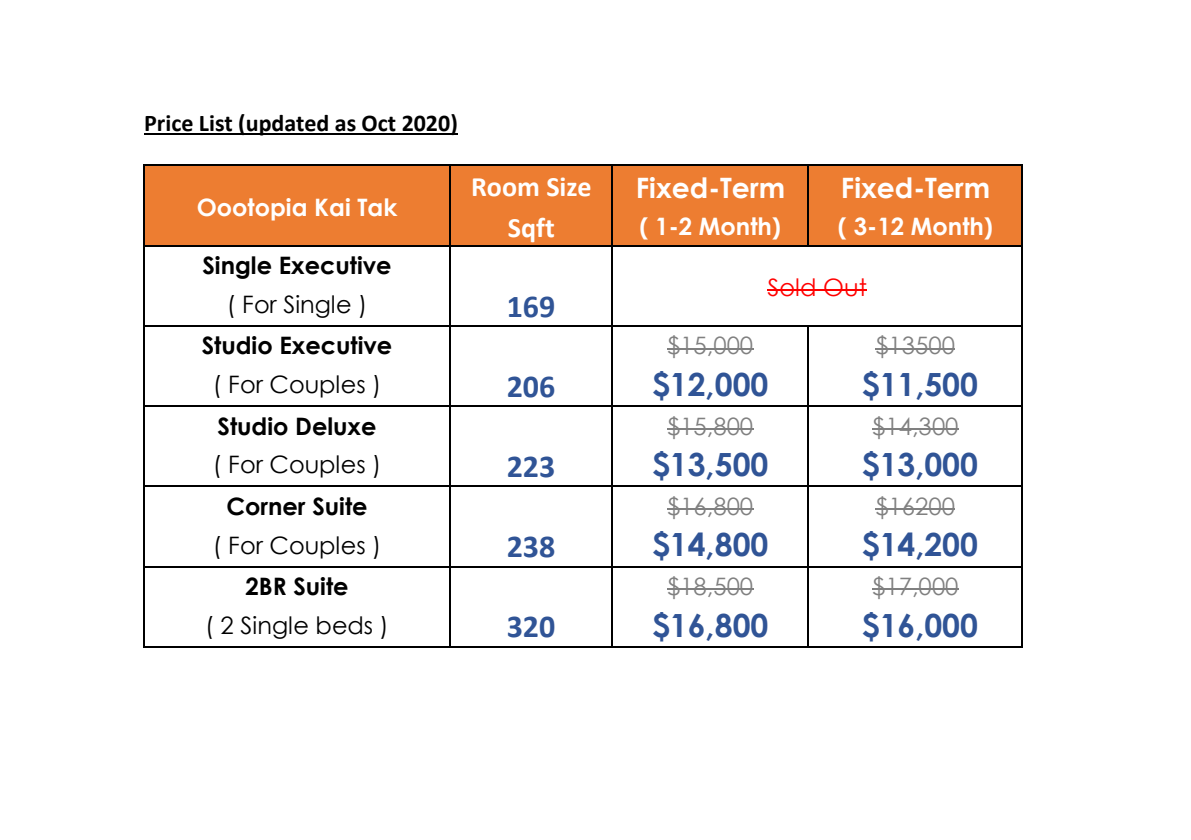
<style>
.page{position:relative;width:1191px;height:840px;background:#fff}
.page>*{position:absolute;margin:0;border:0;box-sizing:border-box;transform-origin:0 0}
.t1{font:700 32px "Century Gothic";color:#305496}
.t2{font:700 32px "Calibri";color:#305496}
.t3{font:700 28px "Century Gothic";color:#fff}
.t4{font:700 28px "Calibri";color:#fff}
.t5{font:700 24px "Century Gothic";color:#000}
.t6{font:24px "Century Gothic";color:#000}
.t7{font:24px "Century Gothic";letter-spacing:-.005em;color:#808080}
.t8{font:700 24px "Century Gothic";color:#fff}
.t9{font:700 24px "Calibri";color:#000}
.t10{font:24px "Century Gothic";color:#f00}
</style>
<div class="page">
<hr style="left:144px;top:133px;width:314px;height:2px;background:#000">
<div style="left:145px;top:166px;width:305px;height:79px;background:#ed7d31"></div>
<div style="left:451px;top:166px;width:160px;height:38px;background:#ed7d31"></div>
<div style="left:612px;top:166px;width:195px;height:38px;background:#ed7d31"></div>
<div style="left:808px;top:166px;width:213px;height:38px;background:#ed7d31"></div>
<hr style="left:145px;top:164px;width:304px;height:2px;background:#000">
<hr style="left:451px;top:164px;width:160px;height:2px;background:#000">
<hr style="left:613px;top:164px;width:194px;height:2px;background:#000">
<hr style="left:809px;top:164px;width:212px;height:2px;background:#000">
<hr style="left:143px;top:166px;width:2px;height:38px;background:#000">
<hr style="left:449px;top:166px;width:2px;height:38px;background:#000">
<hr style="left:611px;top:166px;width:2px;height:38px;background:#000">
<hr style="left:807px;top:166px;width:2px;height:38px;background:#000">
<hr style="left:1021px;top:166px;width:2px;height:38px;background:#000">
<div style="left:451px;top:206px;width:160px;height:39px;background:#ed7d31"></div>
<div style="left:612px;top:206px;width:195px;height:39px;background:#ed7d31"></div>
<div style="left:808px;top:206px;width:213px;height:39px;background:#ed7d31"></div>
<hr style="left:451px;top:204px;width:160px;height:2px;background:#ed7d31">
<hr style="left:613px;top:204px;width:194px;height:2px;background:#ed7d31">
<hr style="left:809px;top:204px;width:212px;height:2px;background:#ed7d31">
<hr style="left:143px;top:206px;width:2px;height:39px;background:#000">
<hr style="left:449px;top:206px;width:2px;height:39px;background:#000">
<hr style="left:611px;top:206px;width:2px;height:39px;background:#000">
<hr style="left:807px;top:206px;width:2px;height:39px;background:#000">
<hr style="left:1021px;top:206px;width:2px;height:39px;background:#000">
<hr style="left:767px;top:290px;width:100px;height:1px;background:#f00">
<hr style="left:145px;top:245px;width:304px;height:2px;background:#000">
<hr style="left:451px;top:245px;width:160px;height:2px;background:#000">
<hr style="left:613px;top:245px;width:194px;height:2px;background:#000">
<hr style="left:809px;top:245px;width:212px;height:2px;background:#000">
<hr style="left:143px;top:247px;width:2px;height:34px;background:#000">
<hr style="left:449px;top:247px;width:2px;height:34px;background:#000">
<hr style="left:611px;top:247px;width:2px;height:34px;background:#000">
<hr style="left:1021px;top:247px;width:2px;height:34px;background:#000">
<hr style="left:143px;top:281px;width:2px;height:44px;background:#000">
<hr style="left:449px;top:281px;width:2px;height:44px;background:#000">
<hr style="left:611px;top:281px;width:2px;height:44px;background:#000">
<hr style="left:1021px;top:281px;width:2px;height:44px;background:#000">
<hr style="left:667px;top:348px;width:86px;height:1px;background:#808080">
<hr style="left:875px;top:348px;width:80px;height:1px;background:#808080">
<hr style="left:145px;top:325px;width:304px;height:2px;background:#000">
<hr style="left:451px;top:325px;width:160px;height:2px;background:#000">
<hr style="left:613px;top:325px;width:194px;height:2px;background:#000">
<hr style="left:809px;top:325px;width:212px;height:2px;background:#000">
<hr style="left:143px;top:327px;width:2px;height:34px;background:#000">
<hr style="left:449px;top:327px;width:2px;height:34px;background:#000">
<hr style="left:611px;top:327px;width:2px;height:34px;background:#000">
<hr style="left:807px;top:327px;width:2px;height:34px;background:#000">
<hr style="left:1021px;top:327px;width:2px;height:34px;background:#000">
<hr style="left:143px;top:361px;width:2px;height:44px;background:#000">
<hr style="left:449px;top:361px;width:2px;height:44px;background:#000">
<hr style="left:611px;top:361px;width:2px;height:44px;background:#000">
<hr style="left:807px;top:361px;width:2px;height:44px;background:#000">
<hr style="left:1021px;top:361px;width:2px;height:44px;background:#000">
<hr style="left:667px;top:428px;width:86px;height:1px;background:#808080">
<hr style="left:872px;top:428px;width:87px;height:1px;background:#808080">
<hr style="left:145px;top:405px;width:304px;height:2px;background:#000">
<hr style="left:451px;top:405px;width:160px;height:2px;background:#000">
<hr style="left:613px;top:405px;width:194px;height:2px;background:#000">
<hr style="left:809px;top:405px;width:212px;height:2px;background:#000">
<hr style="left:143px;top:407px;width:2px;height:34px;background:#000">
<hr style="left:449px;top:407px;width:2px;height:34px;background:#000">
<hr style="left:611px;top:407px;width:2px;height:34px;background:#000">
<hr style="left:807px;top:407px;width:2px;height:34px;background:#000">
<hr style="left:1021px;top:407px;width:2px;height:34px;background:#000">
<hr style="left:143px;top:441px;width:2px;height:44px;background:#000">
<hr style="left:449px;top:441px;width:2px;height:44px;background:#000">
<hr style="left:611px;top:441px;width:2px;height:44px;background:#000">
<hr style="left:807px;top:441px;width:2px;height:44px;background:#000">
<hr style="left:1021px;top:441px;width:2px;height:44px;background:#000">
<hr style="left:667px;top:508px;width:86px;height:1px;background:#808080">
<hr style="left:875px;top:508px;width:80px;height:1px;background:#808080">
<hr style="left:145px;top:485px;width:304px;height:2px;background:#000">
<hr style="left:451px;top:485px;width:160px;height:2px;background:#000">
<hr style="left:613px;top:485px;width:194px;height:2px;background:#000">
<hr style="left:809px;top:485px;width:212px;height:2px;background:#000">
<hr style="left:143px;top:487px;width:2px;height:34px;background:#000">
<hr style="left:449px;top:487px;width:2px;height:34px;background:#000">
<hr style="left:611px;top:487px;width:2px;height:34px;background:#000">
<hr style="left:807px;top:487px;width:2px;height:34px;background:#000">
<hr style="left:1021px;top:487px;width:2px;height:34px;background:#000">
<hr style="left:143px;top:521px;width:2px;height:44px;background:#000">
<hr style="left:449px;top:521px;width:2px;height:44px;background:#000">
<hr style="left:611px;top:521px;width:2px;height:44px;background:#000">
<hr style="left:807px;top:521px;width:2px;height:44px;background:#000">
<hr style="left:1021px;top:521px;width:2px;height:44px;background:#000">
<hr style="left:667px;top:588px;width:86px;height:1px;background:#808080">
<hr style="left:872px;top:588px;width:87px;height:1px;background:#808080">
<hr style="left:145px;top:565px;width:304px;height:2px;background:#000">
<hr style="left:451px;top:565px;width:160px;height:2px;background:#000">
<hr style="left:613px;top:565px;width:194px;height:2px;background:#000">
<hr style="left:809px;top:565px;width:212px;height:2px;background:#000">
<hr style="left:143px;top:567px;width:2px;height:34px;background:#000">
<hr style="left:449px;top:567px;width:2px;height:34px;background:#000">
<hr style="left:611px;top:567px;width:2px;height:34px;background:#000">
<hr style="left:807px;top:567px;width:2px;height:34px;background:#000">
<hr style="left:1021px;top:567px;width:2px;height:34px;background:#000">
<hr style="left:143px;top:601px;width:2px;height:44px;background:#000">
<hr style="left:145px;top:645px;width:304px;height:2px;background:#000">
<hr style="left:449px;top:601px;width:2px;height:44px;background:#000">
<hr style="left:451px;top:645px;width:160px;height:2px;background:#000">
<hr style="left:611px;top:601px;width:2px;height:44px;background:#000">
<hr style="left:613px;top:645px;width:194px;height:2px;background:#000">
<hr style="left:807px;top:601px;width:2px;height:44px;background:#000">
<hr style="left:809px;top:645px;width:212px;height:2px;background:#000">
<hr style="left:1021px;top:601px;width:2px;height:44px;background:#000">
<p class="t9" style="left:144px;top:113px;width:315px">Price List (updated as Oct 2020)</p>
<p class="t8" style="left:197px;top:191px;width:202px">Oootopia Kai Tak</p>
<p class="t4" style="left:471px;top:175px;width:122px">Room Size</p>
<p class="t3" style="left:636px;top:170px;width:151px">Fixed-Term</p>
<p class="t3" style="left:841px;top:170px;width:151px">Fixed-Term</p>
<p class="t4" style="left:508px;top:216px;width:48px">Sqft</p>
<p class="t8" style="left:639px;top:211px;width:143px">( 1-2 Month)</p>
<p class="t8" style="left:838px;top:211px;width:157px">( 3-12 Month)</p>
<p class="t5" style="left:202px;top:250px;width:191px">Single Executive</p>
<p class="t10" style="left:767px;top:272px;width:101px">Sold Out</p>
<p class="t6" style="left:227px;top:289px;width:142px">( For Single )</p>
<h1 class="t2" style="left:507px;top:292px;width:50px">169</h1>
<p class="t5" style="left:202px;top:330px;width:192px">Studio Executive</p>
<p class="t7" style="left:667px;top:330px;width:88px">$15,000</p>
<p class="t7" style="left:875px;top:330px;width:81px">$13500</p>
<p class="t6" style="left:213px;top:369px;width:170px">( For Couples )</p>
<h1 class="t2" style="left:507px;top:372px;width:50px">206</h1>
<h1 class="t1" style="left:652px;top:364px;width:118px">$12,000</h1>
<h1 class="t1" style="left:862px;top:364px;width:118px">$11,500</h1>
<p class="t5" style="left:217px;top:410px;width:160px">Studio Deluxe</p>
<p class="t7" style="left:667px;top:410px;width:88px">$15,800</p>
<p class="t7" style="left:872px;top:410px;width:88px">$14,300</p>
<p class="t6" style="left:213px;top:449px;width:170px">( For Couples )</p>
<h1 class="t2" style="left:507px;top:452px;width:50px">223</h1>
<h1 class="t1" style="left:652px;top:444px;width:118px">$13,500</h1>
<h1 class="t1" style="left:862px;top:444px;width:118px">$13,000</h1>
<p class="t5" style="left:226px;top:490px;width:143px">Corner Suite</p>
<p class="t7" style="left:667px;top:490px;width:88px">$16,800</p>
<p class="t7" style="left:875px;top:490px;width:81px">$16200</p>
<p class="t6" style="left:213px;top:529px;width:170px">( For Couples )</p>
<h1 class="t2" style="left:507px;top:532px;width:50px">238</h1>
<h1 class="t1" style="left:652px;top:524px;width:118px">$14,800</h1>
<h1 class="t1" style="left:862px;top:524px;width:118px">$14,200</h1>
<p class="t5" style="left:245px;top:570px;width:105px">2BR Suite</p>
<p class="t7" style="left:667px;top:570px;width:88px">$18,500</p>
<p class="t7" style="left:872px;top:570px;width:88px">$17,000</p>
<p class="t6" style="left:205px;top:609px;width:185px">( 2 Single beds )</p>
<h1 class="t2" style="left:507px;top:612px;width:50px">320</h1>
<h1 class="t1" style="left:652px;top:604px;width:118px">$16,800</h1>
<h1 class="t1" style="left:862px;top:604px;width:118px">$16,000</h1>
</div>
